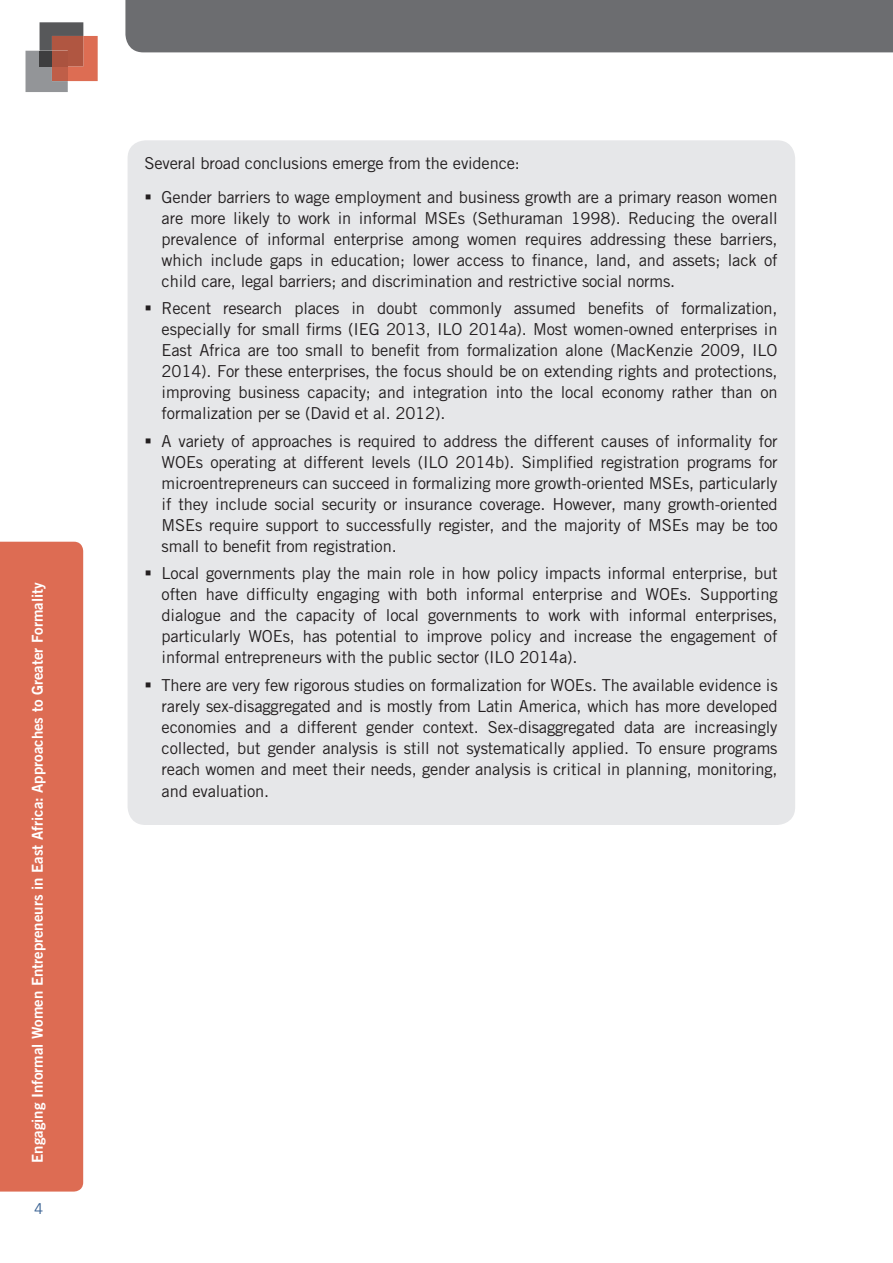
<style>
.page{position:relative;width:893px;height:1263px;background:#fff}
.page>*{position:absolute;margin:0;border:0;box-sizing:border-box;transform-origin:0 0}
.t1{font:16.5px/21px "Trade Gothic LT Std";letter-spacing:-.01em;color:#231f20;text-align:justify}
.t2{font:15px "Trade Gothic LT Std Bd 2";color:#fff}
.t3{font:15px "Trade Gothic LT Std";color:#376092}
</style>
<div class="page">
<div style="left:0;top:542px;width:83px;height:649px;background:#dd6c53"></div>
<div style="left:125px;top:0;width:768px;height:52px;background:#6c6d70"></div>
<svg style="left:26px;top:22px;width:72px;height:70px"></svg>
<div style="left:52px;top:51px;width:16px;height:15px;background:#ab533f"></div>
<div style="left:128px;top:140px;width:667px;height:685px;background:#e6e7e9;border-radius:18px"></div>
<p class="t2" style="left:28px;top:1163px;width:582px;rotate:-90deg">Engaging Informal Women Entrepreneurs in East Africa: Approaches to Greater Formality</p>
<p class="t3" style="left:34px;top:1199px;width:11px">4</p>
<p class="t1" style="left:162px;top:146px;width:617px;line-height:33.8px;text-indent:-17px">Several broad conclusions emerge from the evidence:<br>Gender barriers to wage employment and business growth are a primary reason women</p>
<p class="t1" style="left:162px;top:207px;width:618px">are more likely to work in informal MSEs (Sethuraman 1998). Reducing the overall prevalence of informal enterprise among women requires addressing these barriers, which include gaps in education; lower access to finance, land, and assets; lack of child care, legal barriers; and discrimination and restrictive social norms.</p>
<p class="t1" style="left:162px;top:298px;width:618px">Recent research places in doubt commonly assumed benefits of formalization, especially for small firms (IEG 2013, ILO 2014a). Most women-owned enterprises in East Africa are too small to benefit from formalization alone (MacKenzie 2009, ILO 2014). For these enterprises, the focus should be on extending rights and protections, improving business capacity; and integration into the local economy rather than on formalization per se (David et al. 2012).</p>
<p class="t1" style="left:162px;top:430px;width:618px">A variety of approaches is required to address the different causes of informality for WOEs operating at different levels (ILO 2014b). Simplified registration programs for microentrepreneurs can succeed in formalizing more growth-oriented MSEs, particularly if they include social security or insurance coverage. However, many growth-oriented MSEs require support to successfully register, and the majority of MSEs may be too small to benefit from registration.</p>
<p class="t1" style="left:162px;top:563px;width:617px">Local governments play the main role in how policy impacts informal enterprise, but often have difficulty engaging with both informal enterprise and WOEs. Supporting dialogue and the capacity of local governments to work with informal enterprises, particularly WOEs, has potential to improve policy and increase the engagement of informal entrepreneurs with the public sector (ILO 2014a).</p>
<p class="t1" style="left:162px;top:674px;width:618px">There are very few rigorous studies on formalization for WOEs. The available evidence is rarely sex-disaggregated and is mostly from Latin America, which has more developed economies and a different gender context. Sex-disaggregated data are increasingly collected, but gender analysis is still not systematically applied. To ensure programs reach women and meet their needs, gender analysis is critical in planning, monitoring,</p>
<p class="t1" style="left:162px;top:781px;width:109px">and evaluation.</p>
</div>
